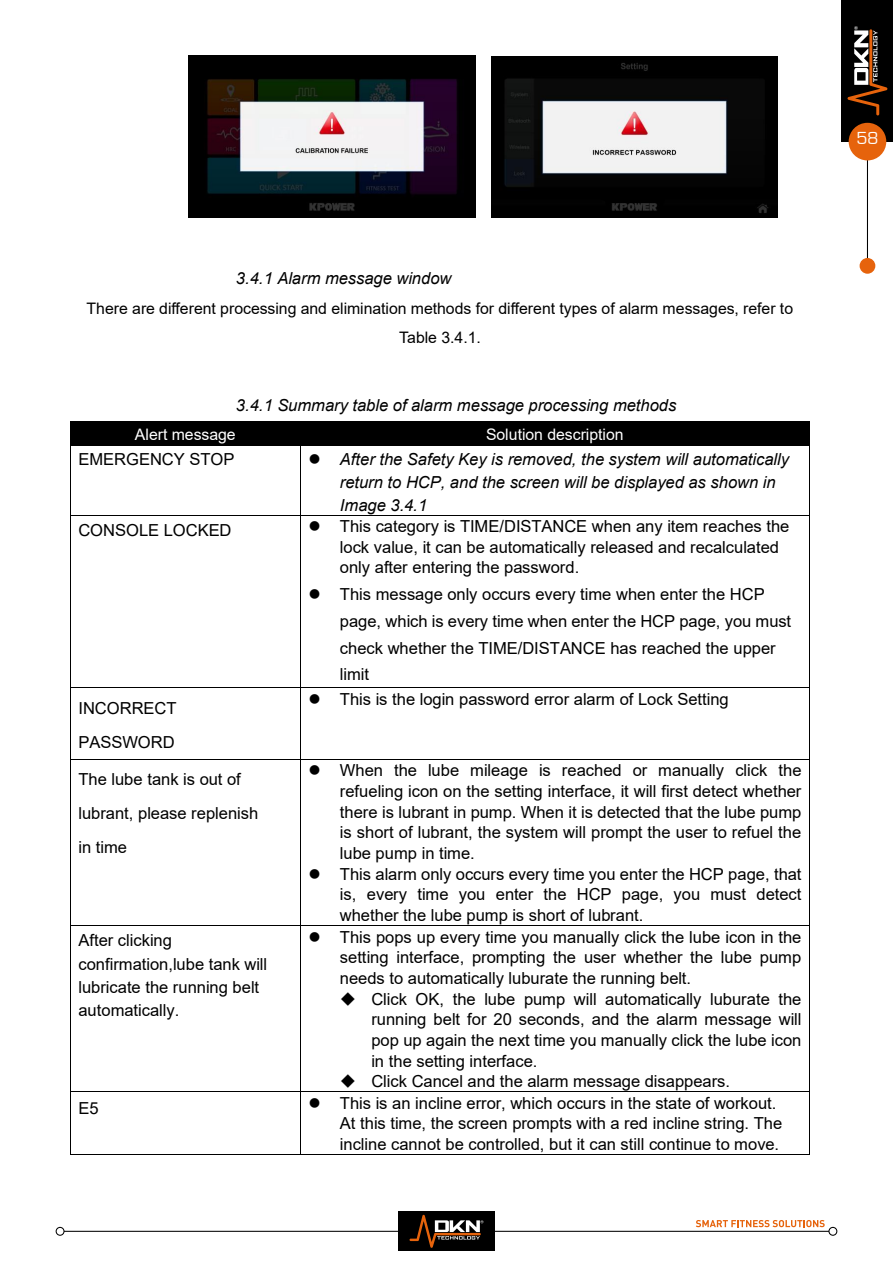
<style>
.page{position:relative;width:893px;height:1263px;background:#fff}
.page>*{position:absolute;margin:0;border:0;box-sizing:border-box;transform-origin:0 0}
.t1{font:18px "Eurostar";color:#fff}
.t2{font:16.5px/20.7px "Arial";color:#000}
.t3{font:italic 16.5px/23px "Arial";color:#000}
.t4{font:15.9px/29.4px "Arial";color:#000;text-align:center}
.t5{font:15.9px "Arial";color:#fff}
</style>
<div class="page">
<hr style="left:60px;top:1231px;width:773px;height:1px;background:#000">
<svg style="left:56px;top:1227px;width:9px;height:9px"></svg>
<div style="left:398px;top:1212px;width:97px;height:39px;background:#000"></div>
<svg style="left:409px;top:1215px;width:74px;height:33px"></svg>
<svg style="left:696px;top:1220px;width:141px;height:16px"></svg>
<div style="left:842px;top:0;width:51px;height:142px;background:#000"></div>
<svg style="left:847px;top:26px;width:40px;height:90px"></svg>
<hr style="left:867px;top:145px;width:1px;height:127px;background:#000">
<div style="left:849px;top:123px;width:37px;height:37px;background:#e6630c;border-radius:50%"></div>
<div style="left:860px;top:258px;width:15px;height:16px;background:#e6630c;border-radius:50%"></div>
<img style="left:189px;top:56px;width:287px;height:161px">
<img style="left:492px;top:57px;width:285px;height:160px">
<div style="left:71px;top:422px;width:229px;height:24px;background:#000"></div>
<div style="left:301px;top:422px;width:508px;height:24px;background:#000"></div>
<hr style="left:71px;top:421px;width:229px;height:1px;background:#000">
<hr style="left:301px;top:421px;width:508px;height:1px;background:#000">
<svg style="left:70px;top:421px;width:1px;height:25px"></svg>
<hr style="left:71px;top:446px;width:229px;height:1px;background:#000">
<svg style="left:300px;top:421px;width:1px;height:25px"></svg>
<hr style="left:301px;top:446px;width:508px;height:1px;background:#000">
<svg style="left:809px;top:421px;width:1px;height:25px"></svg>
<hr style="left:70px;top:446px;width:1px;height:69px;background:#000">
<hr style="left:300px;top:446px;width:1px;height:69px;background:#000">
<hr style="left:809px;top:446px;width:1px;height:69px;background:#000">
<hr style="left:71px;top:515px;width:229px;height:1px;background:#000">
<hr style="left:301px;top:515px;width:508px;height:1px;background:#000">
<hr style="left:70px;top:516px;width:1px;height:171px;background:#000">
<hr style="left:300px;top:516px;width:1px;height:171px;background:#000">
<hr style="left:809px;top:516px;width:1px;height:171px;background:#000">
<hr style="left:71px;top:687px;width:229px;height:1px;background:#000">
<hr style="left:301px;top:687px;width:508px;height:1px;background:#000">
<hr style="left:70px;top:688px;width:1px;height:71px;background:#000">
<hr style="left:300px;top:688px;width:1px;height:71px;background:#000">
<hr style="left:809px;top:688px;width:1px;height:71px;background:#000">
<hr style="left:71px;top:759px;width:229px;height:1px;background:#000">
<hr style="left:301px;top:759px;width:508px;height:1px;background:#000">
<hr style="left:70px;top:759px;width:1px;height:166px;background:#000">
<hr style="left:300px;top:759px;width:1px;height:166px;background:#000">
<hr style="left:809px;top:759px;width:1px;height:166px;background:#000">
<hr style="left:71px;top:925px;width:229px;height:1px;background:#000">
<hr style="left:301px;top:925px;width:508px;height:1px;background:#000">
<hr style="left:70px;top:926px;width:1px;height:165px;background:#000">
<hr style="left:300px;top:926px;width:1px;height:165px;background:#000">
<hr style="left:809px;top:926px;width:1px;height:165px;background:#000">
<hr style="left:71px;top:1091px;width:229px;height:1px;background:#000">
<hr style="left:301px;top:1091px;width:508px;height:1px;background:#000">
<hr style="left:70px;top:1092px;width:1px;height:62px;background:#000">
<hr style="left:71px;top:1154px;width:229px;height:1px;background:#000">
<hr style="left:300px;top:1092px;width:1px;height:62px;background:#000">
<hr style="left:301px;top:1154px;width:508px;height:1px;background:#000">
<hr style="left:809px;top:1092px;width:1px;height:62px;background:#000">
<p class="t3" style="left:236px;top:267px;width:217px">3.4.1 Alarm message window</p>
<p class="t4" style="left:87px;top:294px;width:708px">There are different processing and elimination methods for different types of alarm messages, refer to<br>Table 3.4.1.</p>
<p class="t3" style="left:236px;top:394px;width:442px">3.4.1 Summary table of alarm message processing methods</p>
<p class="t5" style="left:135px;top:423px;width:102px">Alert message</p>
<p class="t5" style="left:486px;top:423px;width:139px">Solution description</p>
<p class="t2" style="left:78px;top:449px;width:158px">EMERGENCY STOP</p>
<p class="t3" style="left:340px;top:448px;width:451px;text-indent:-31px">⚫ After the Safety Key is removed, the system will automatically return to HCP, and the screen will be displayed as shown in<br>Image 3.4.1</p>
<p class="t2" style="left:78px;top:520px;width:155px">CONSOLE LOCKED</p>
<p class="t2" style="left:340px;top:516px;width:451px;text-indent:-31px">⚫ This category is TIME/DISTANCE when any item reaches the lock value, it can be automatically released and recalculated only after entering the password.</p>
<p class="t2" style="left:340px;top:581px;width:453px;line-height:26.5px;text-indent:-31px">⚫ This message only occurs every time when enter the HCP page, which is every time when enter the HCP page, you must check whether the TIME/DISTANCE has reached the upper limit</p>
<p class="t2" style="left:78px;top:690px;width:100px;line-height:34.3px">INCORRECT<br>PASSWORD</p>
<p class="t2" style="left:308px;top:688px;width:422px">⚫ This is the login password error alarm of Lock Setting</p>
<p class="t2" style="left:78px;top:762px;width:181px;line-height:34.2px">The lube tank is out of lubrant, please replenish in time</p>
<p class="t2" style="left:308px;top:760px;width:495px">⚫ When the lube mileage is reached or manually click the</p>
<p class="t2" style="left:340px;top:781px;width:463px">refueling icon on the setting interface, it will first detect whether</p>
<p class="t2" style="left:340px;top:801px;width:463px">there is lubrant in pump. When it is detected that the lube pump</p>
<p class="t2" style="left:340px;top:822px;width:463px">is short of lubrant, the system will prompt the user to refuel the</p>
<p class="t2" style="left:340px;top:843px;width:136px">lube pump in time.</p>
<p class="t2" style="left:308px;top:863px;width:495px">⚫ This alarm only occurs every time you enter the HCP page, that</p>
<p class="t2" style="left:340px;top:884px;width:463px">is, every time you enter the HCP page, you must detect</p>
<p class="t2" style="left:340px;top:905px;width:305px">whether the lube pump is short of lubrant.</p>
<p class="t2" style="left:78px;top:928px;width:190px;line-height:23.4px">After clicking confirmation,lube tank will lubricate the running belt automatically.</p>
<p class="t2" style="left:340px;top:926px;width:463px;text-align:justify;text-indent:-31px">⚫ This pops up every time you manually click the lube icon in the setting interface, prompting the user whether the lube pump needs to automatically luburate the running belt.</p>
<p class="t2" style="left:371px;top:988px;width:432px;text-align:justify;text-indent:-32px">◆ Click OK, the lube pump will automatically luburate the running belt for 20 seconds, and the alarm message will pop up again the next time you manually click the lube icon in the setting interface.</p>
<p class="t2" style="left:340px;top:1071px;width:392px">◆ Click Cancel and the alarm message disappears.</p>
<p class="t2" style="left:78px;top:1097px;width:22px">E5</p>
<p class="t2" style="left:340px;top:1092px;width:444px;text-indent:-31px">⚫ This is an incline error, which occurs in the state of workout.<br>At this time, the screen prompts with a red incline string. The incline cannot be controlled, but it can still continue to move.</p>
<p class="t1" style="left:856px;top:127px;width:24px">58</p>
</div>
